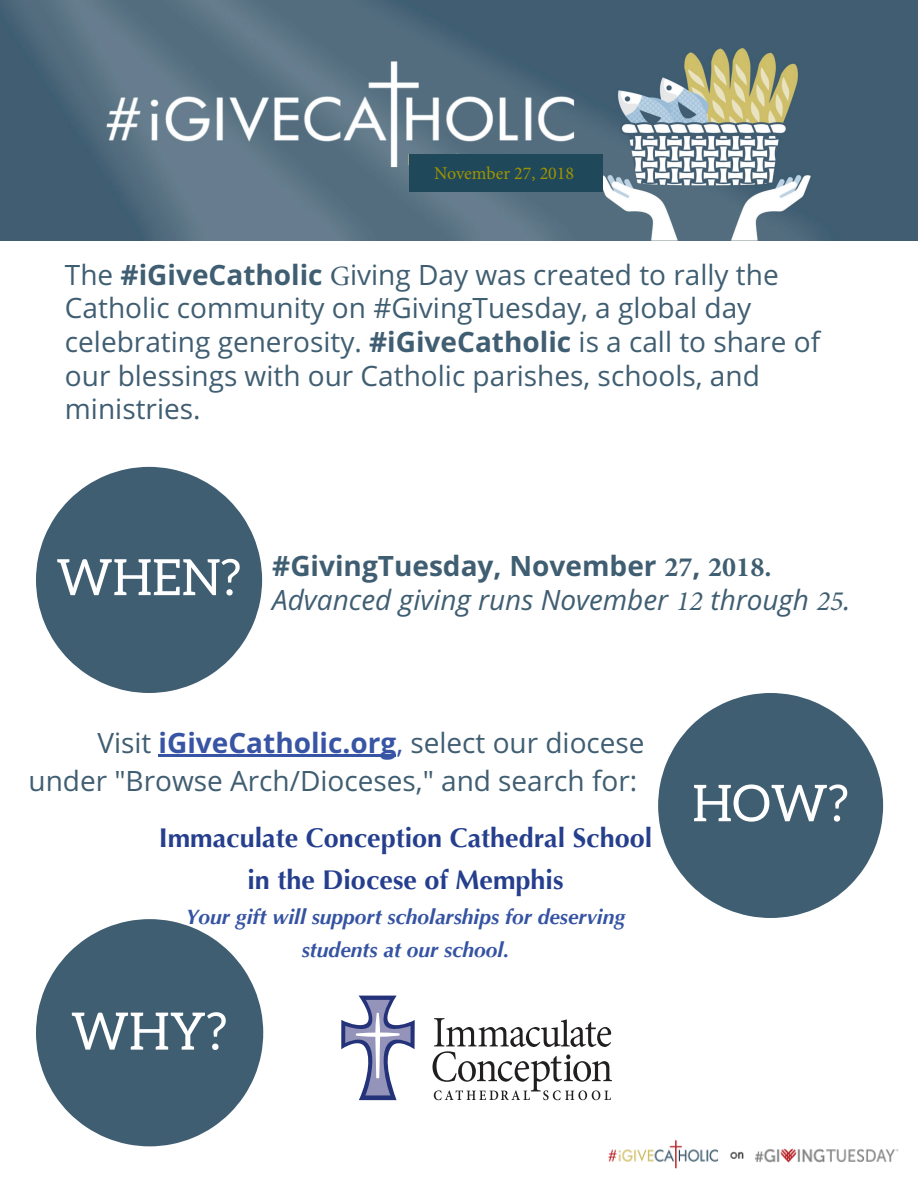
<style>
.page{position:relative;width:918px;height:1188px;background:#fff}
.page>*{position:absolute;margin:0;border:0;box-sizing:border-box;transform-origin:0 0}
.t1{font:28.05px/33.6px "Open Sans";color:#405e72;text-align:right}
.t2{font:italic 28.05px/33.8px "Open Sans";color:#405e72}
.t3{font:700 27px/42px "Optima";color:#253f8e;text-align:center}
.t4{font:italic 700 21px/32.7px "Optima";color:#3553a3;text-align:center}
.t5{font:18px "Minion Pro";color:#9e9400}
.s1{font-weight:700}
.s2{font-family:"Minion Pro"}
.s3{font-weight:700;font-style:normal}
.s4{font-family:"Minion Pro";font-weight:700;font-style:normal}
.s5{font-weight:700;color:#3854a4}
.s6{color:#3854a4}
</style>
<div class="page">
<svg style="left:36px;top:919px;width:227px;height:227px;fill:#405e72"></svg>
<svg style="left:72px;top:1012px;width:154px;height:38px"></svg>
<svg style="left:658px;top:693px;width:225px;height:225px;fill:#405e72"></svg>
<svg style="left:694px;top:784px;width:153px;height:38px"></svg>
<svg style="left:36px;top:467px;width:226px;height:226px;fill:#405e72"></svg>
<svg style="left:57px;top:559px;width:183px;height:37px"></svg>
<svg style="left:159px;top:755px;width:8px;height:2px"></svg>
<hr style="left:167px;top:755px;width:20px;height:2px;background:#3854a4">
<svg style="left:187px;top:755px;width:209px;height:2px"></svg>
<img style="left:1px;top:1px;width:917px;height:239px">
<img style="left:608px;top:1140px;width:291px;height:29px">
<svg style="left:341px;top:996px;width:74px;height:104px"></svg>
<svg style="left:433px;top:1018px;width:179px;height:82px"></svg>
<div style="left:409px;top:155px;width:194px;height:37px;background:#1f485b"></div>
<p class="t5" style="left:434px;top:161px;width:141px">November 27, 2018</p>
<p class="t1" style="left:65px;top:258px;width:757px;text-align:left">The <span class="s1">#iGiveCatholic</span> <span class="s2">G</span>iving Day was created to rally the Catholic community on #GivingTuesday, a global day celebrating generosity. <span class="s1">#iGiveCatholic</span> is a call to share of our blessings with our Catholic parishes, schools, and ministries.</p>
<p class="t2" style="left:272px;top:550px;width:580px"><span class="s3">#GivingTuesday, November</span> <span class="s4">27</span><span class="s3">,</span> <span class="s4">2018.<br></span>Advanced giving runs November <span class="s2">12</span> through <span class="s2">25</span>.</p>
<p class="t1" style="left:29px;top:724px;width:618px;line-height:38.2px">Visit <span class="s5">iGiveCatholic.org</span><span class="s6">,</span> select our diocese under "Browse Arch/Dioceses," and search for:</p>
<p class="t3" style="left:159px;top:817px;width:495px">Immaculate Conception Cathedral School in the Diocese of Memphis</p>
<p class="t4" style="left:186px;top:901px;width:441px">Your gift will support scholarships for deserving students at our school.</p>
</div>
